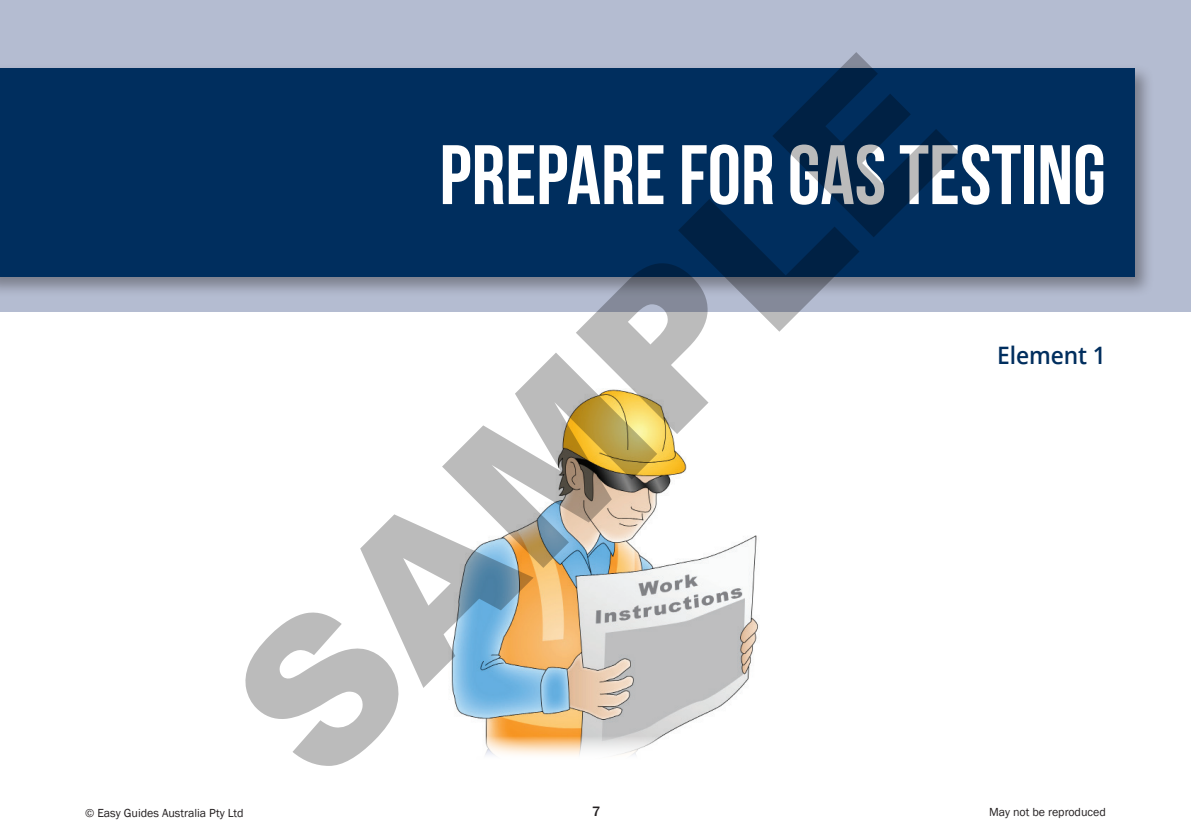
<style>
.page{position:relative;width:1191px;height:840px;background:#fff}
.page>*{position:absolute;margin:0;border:0;box-sizing:border-box;transform-origin:0 0}
.t1{font:900 200px "Arial";color:rgb(0 0 0/.27)}
.t2{font:700 84px "Bebas Neue";color:#fff}
.t3{font:600 24px "Open Sans";letter-spacing:-.005em;color:#002e5e;scale:.95 1}
.t4{font:500 14px "Franklin Gothic";color:#231f20}
.t5{font:12px "Franklin Gothic";color:#231f20}
</style>
<div class="page">
<div style="left:0;top:0;width:1191px;height:311px;background:#b4bcd1"></div>
<div style="left:0;top:64px;width:1154px;height:233px;background:#231f20;opacity:.39"></div>
<div style="left:0;top:68px;width:1134px;height:209px;background:#002e5e"></div>
<img style="left:451px;top:389px;width:308px;height:367px">
<h1 class="t1" style="left:168px;top:636px;width:913px;rotate:-45deg">SAMPLE</h1>
<h2 class="t2" style="left:439px;top:129px;width:668px">PREPARE FOR GAS TESTING</h2>
<h3 class="t3" style="left:997px;top:339px;width:116px">Element 1</h3>
<p class="t5" style="left:85px;top:805px;width:160px">© Easy Guides Australia Pty Ltd</p>
<p class="t4" style="left:592px;top:802px;width:10px">7</p>
<p class="t5" style="left:989px;top:804px;width:118px">May not be reproduced</p>
</div>
